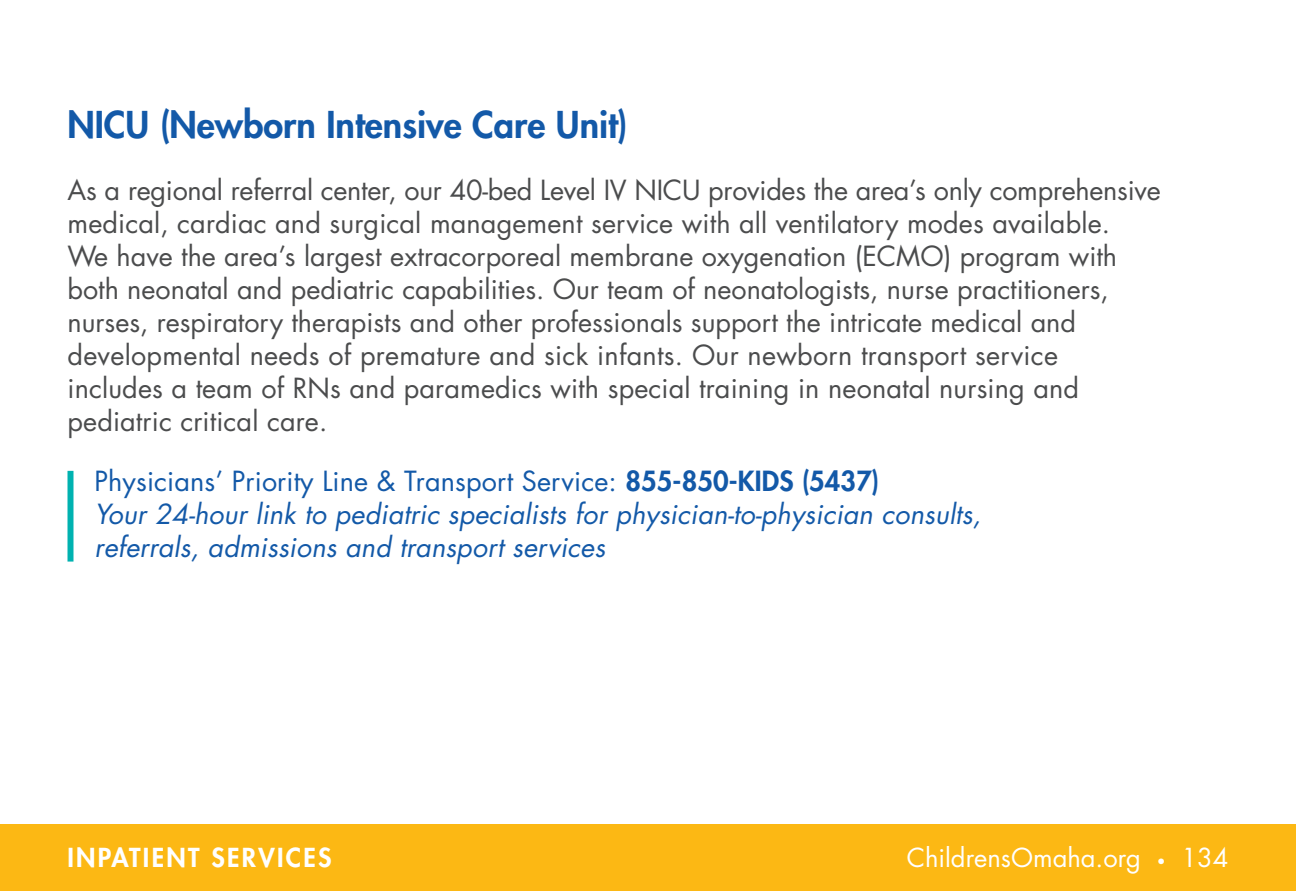
<style>
.page{position:relative;width:1296px;height:891px;background:#fff}
.page>*{position:absolute;margin:0;border:0;box-sizing:border-box;transform-origin:0 0}
.t1{font:800 36px "Futura Std";color:#1359a8}
.body_copy{font:27px/33px "Futura Std";color:#4b4c4d}
.phone_number{font:italic 27px/33px "Futura Std";letter-spacing:.005em;color:#1359a8}
.t2{font:25.5px "Futura Std";color:#fff}
.t3{font:800 25.5px "Futura Std";letter-spacing:.09em;color:#fff}
.s1{font-style:normal}
.s2{font-weight:800;font-style:normal}
.s3{font-size:15px}
</style>
<div class="page">
<div style="left:68px;top:471px;width:6px;height:91px;background:#00b2b0"></div>
<div style="left:0;top:824px;width:1296px;height:67px;background:#fcb814"></div>
<h1 class="t1" style="left:68px;top:102px;width:562px">NICU (Newborn Intensive Care Unit)</h1>
<p class="body_copy" style="left:68px;top:174px;width:1095px">As a regional referral center, our 40-bed Level IV NICU provides the area’s only comprehensive medical, cardiac and surgical management service with all ventilatory modes available.<br>We have the area’s largest extracorporeal membrane oxygenation (ECMO) program with both neonatal and pediatric capabilities. Our team of neonatologists, nurse practitioners, nurses, respiratory therapists and other professionals support the intricate medical and developmental needs of premature and sick infants. Our newborn transport service<br>includes a team of RNs and paramedics with special training in neonatal nursing and pediatric critical care.</p>
<p class="phone_number" style="left:94px;top:465px;width:888px"><span class="s1">Physicians’ Priority Line &amp; Transport Service:</span> <span class="s2">855-850-KIDS (5437)<br></span>Your 24-hour link to pediatric specialists for physician-to-physician consults, referrals, admissions and transport services</p>
<p class="t3" style="left:68px;top:841px;width:266px">INPATIENT SERVICES</p>
<p class="t2" style="left:907px;top:841px;width:323px">ChildrensOmaha.org <span class="s3">•</span> 134</p>
</div>
